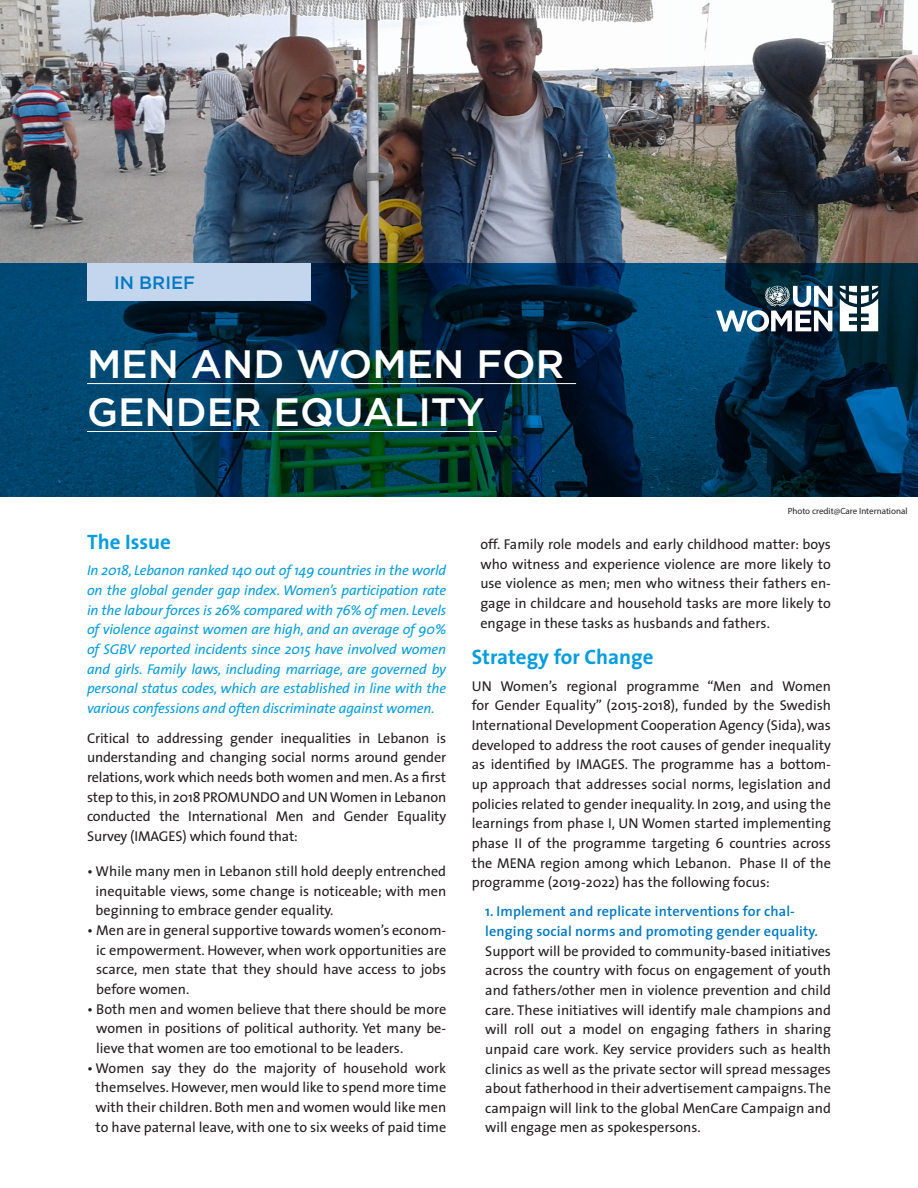
<style>
.page{position:relative;width:918px;height:1188px;background:#fff}
.page>*{position:absolute;margin:0;border:0;box-sizing:border-box;transform-origin:0 0}
._02_TITLE{font:500 39.6px/48px "Gotham";color:#fff}
.Subhead_Level_1__No{font:700 21px "The Sans";color:#069ddc}
.Document_Type_RED__C{font:500 18px "Gotham";color:#0079c2}
.BODY_TEXT__ITALIC_OR{font:14.25px/19.6px "The Sans";color:#231f20;text-align:justify}
.BODY_TEXT__ITALIC_OR-2{font:italic 14.25px/19.6px "The Sans";letter-spacing:-.01em;color:#069ddc;text-align:justify}
.List_with_Yellow_unt{font:600 14.25px/19.5px "The Sans";letter-spacing:.01em;color:#0079c2}
.Copyright__Flush_Rig{font:9px "Myriad Pro";color:#231f20}
</style>
<div class="page">
<img style="left:0;top:0;width:918px;height:263px">
<svg style="left:0;top:263px;width:918px;height:234px;background:#00324b"></svg>
<hr style="left:87px;top:383px;width:489px;height:1px;background:#fff">
<hr style="left:87px;top:431px;width:410px;height:1px;background:#fff">
<div style="left:87px;top:263px;width:224px;height:38px;background:#c3d6ee"></div>
<svg style="left:716px;top:285px;width:116px;height:47px"></svg>
<svg style="left:840px;top:286px;width:38px;height:45px"></svg>
<p class="Document_Type_RED__C" style="left:114px;top:273px;width:82px">IN BRIEF</p>
<p class="_02_TITLE" style="left:87px;top:339px;width:479px">MEN AND WOMEN FOR<br>GENDER EQUALITY</p>
<p class="Copyright__Flush_Rig" style="left:788px;top:505px;width:121px">Photo credit@Care International</p>
<p class="Subhead_Level_1__No" style="left:87px;top:524px;width:86px">The Issue</p>
<p class="BODY_TEXT__ITALIC_OR-2" style="left:87px;top:560px;width:361px">In 2018, Lebanon ranked 140 out of 149 countries in the world on the global gender gap index. Women’s participation rate in the labour forces is 26% compared with 76% of men. Levels of violence against women are high, and an average of 90% of SGBV reported incidents since 2015 have involved women and girls. Family laws, including marriage, are governed by personal status codes, which are established in line with the various confessions and often discriminate against women.</p>
<p class="BODY_TEXT__ITALIC_OR" style="left:87px;top:728px;width:361px">Critical to addressing gender inequalities in Lebanon is understanding and changing social norms around gender relations, work which needs both women and men. As a first step to this, in 2018 PROMUNDO and UN Women in Lebanon conducted the International Men and Gender Equality Survey (IMAGES) which found that:</p>
<p class="BODY_TEXT__ITALIC_OR" style="left:96px;top:861px;width:352px;text-indent:-9px">• While many men in Lebanon still hold deeply entrenched inequitable views, some change is noticeable; with men beginning to embrace gender equality.</p>
<p class="BODY_TEXT__ITALIC_OR" style="left:96px;top:920px;width:352px;text-indent:-9px">• Men are in general supportive towards women’s econom&shy;ic empowerment. However, when work opportunities are scarce, men state that they should have access to jobs before women.</p>
<p class="BODY_TEXT__ITALIC_OR" style="left:96px;top:999px;width:352px;text-indent:-9px">• Both men and women believe that there should be more women in positions of political authority. Yet many be&shy;lieve that women are too emotional to be leaders.</p>
<p class="BODY_TEXT__ITALIC_OR" style="left:96px;top:1058px;width:352px;text-indent:-9px">• Women say they do the majority of household work themselves. However, men would like to spend more time with their children. Both men and women would like men to have paternal leave, with one to six weeks of paid time</p>
<p class="BODY_TEXT__ITALIC_OR" style="left:480px;top:534px;width:352px">off. Family role models and early childhood matter: boys who witness and experience violence are more likely to use violence as men; men who witness their fathers en&shy;gage in childcare and household tasks are more likely to engage in these tasks as husbands and fathers.</p>
<p class="Subhead_Level_1__No" style="left:472px;top:640px;width:183px">Strategy for Change</p>
<p class="BODY_TEXT__ITALIC_OR" style="left:472px;top:676px;width:361px">UN Women’s regional programme “Men and Women for Gender Equality” (2015-2018), funded by the Swedish International Development Cooperation Agency (Sida), was developed to address the root causes of gender inequality as identified by IMAGES. The programme has a bottom&shy;up approach that addresses social norms, legislation and policies related to gender inequality. In 2019, and using the learnings from phase I, UN Women started implementing phase II of the programme targeting 6 countries across the MENA region among which Lebanon. Phase II of the programme (2019-2022) has the following focus:</p>
<p class="List_with_Yellow_unt" style="left:485px;top:901px;width:334px">1. Implement and replicate interventions for chal&shy;lenging social norms and promoting gender equality.</p>
<p class="BODY_TEXT__ITALIC_OR" style="left:485px;top:941px;width:347px">Support will be provided to community-based initiatives across the country with focus on engagement of youth and fathers/other men in violence prevention and child care. These initiatives will identify male champions and will roll out a model on engaging fathers in sharing unpaid care work. Key service providers such as health clinics as well as the private sector will spread messages about fatherhood in their advertisement campaigns. The campaign will link to the global MenCare Campaign and will engage men as spokespersons.</p>
</div>
